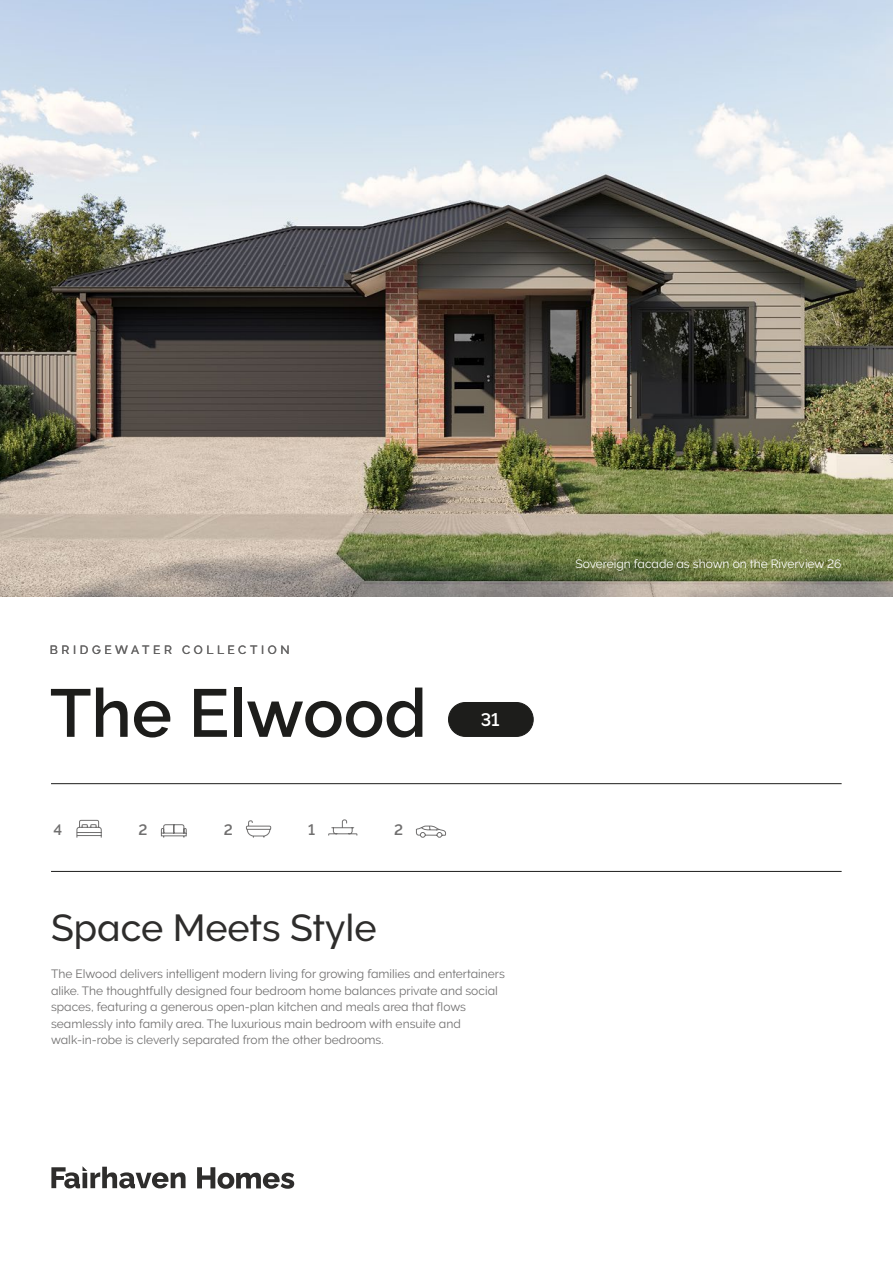
<style>
.page{position:relative;width:893px;height:1263px;background:#fff}
.page>*{position:absolute;margin:0;border:0;box-sizing:border-box;transform-origin:0 0}
.t1{font:600 67.5px "Raleway";color:#1d1d1b}
.t2{font:500 37.5px "Raleway";color:#2e2d2c}
.t3{font:600 18px "Raleway";color:#fff}
.t4{font:600 15px "Raleway";color:#706f6f}
.t5{font:12px/16.5px "Raleway";color:#706f6f}
.t6{font:12px "Raleway";color:#fff}
.t7{font:500 12px "Raleway";letter-spacing:.3em;color:#646363}
</style>
<div class="page">
<hr style="left:51px;top:871px;width:791px;height:1px;background:#1d1d1b">
<hr style="left:51px;top:783px;width:791px;height:1px;background:#1d1d1b">
<svg style="left:51px;top:1166px;width:243px;height:23px"></svg>
<img style="left:0;top:0;width:893px;height:596px">
<div style="left:448px;top:702px;width:85px;height:34px;background:#1d1d1b;border-radius:17px"></div>
<div style="left:448px;top:702px;width:86px;height:35px;border:1px solid #1d1d1b;border-radius:17px"></div>
<svg style="left:246px;top:820px;width:26px;height:18px"></svg>
<svg style="left:161px;top:824px;width:26px;height:14px"></svg>
<svg style="left:76px;top:819px;width:26px;height:19px"></svg>
<svg style="left:415px;top:825px;width:31px;height:13px"></svg>
<svg style="left:328px;top:819px;width:30px;height:17px"></svg>
<p class="t7" style="left:50px;top:643px;width:241px">BRIDGEWATER COLLECTION</p>
<h1 class="t1" style="left:50px;top:674px;width:378px">The Elwood</h1>
<p class="t4" style="left:53px;top:821px;width:10px">4</p>
<p class="t4" style="left:138px;top:821px;width:10px">2</p>
<p class="t4" style="left:224px;top:821px;width:10px">2</p>
<p class="t4" style="left:394px;top:821px;width:10px">2</p>
<p class="t4" style="left:308px;top:821px;width:8px">1</p>
<h2 class="t2" style="left:51px;top:906px;width:327px">Space Meets Style</h2>
<h3 class="t3" style="left:481px;top:709px;width:20px">31</h3>
<p class="t5" style="left:51px;top:965px;width:455px">The Elwood delivers intelligent modern living for growing families and entertainers alike. The thoughtfully designed four bedroom home balances private and social spaces, featuring a generous open-plan kitchen and meals area that flows seamlessly into family area. The luxurious main bedroom with ensuite and walk-in-robe is cleverly separated from the other bedrooms.</p>
<p class="t6" style="left:575px;top:556px;width:268px">Sovereign facade as shown on the Riverview 26</p>
</div>
